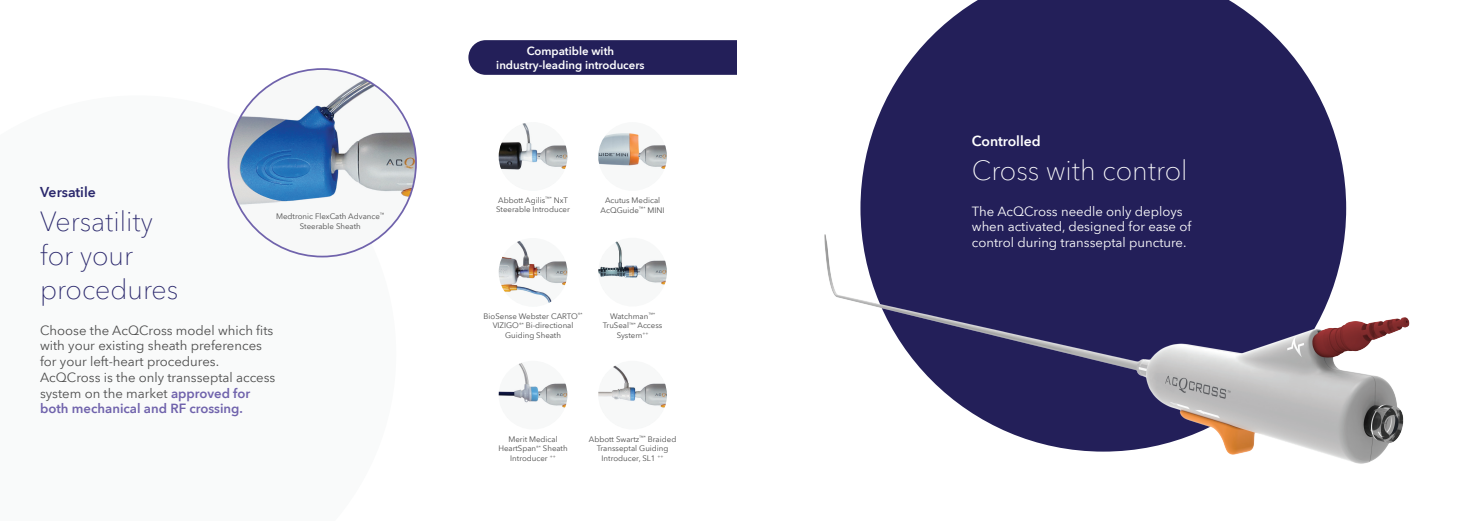
<style>
.page{position:relative;width:1474px;height:521px;background:#fff}
.page>*{position:absolute;margin:0;border:0;box-sizing:border-box;transform-origin:0 0}
.t1{font:100 27.12px/34.1px "Avenir Next World";color:#2a276c}
.t2{font:100 27.12px "Avenir Next World";color:#fff}
.t3{font:600 14px "Avenir Next World";color:#fff}
.t4{font:600 14px "Avenir Next World";color:#2a276c}
.t5{font:13.12px/15.8px "Avenir Next World";color:#4c4c4c}
.t6{font:13.12px/15.8px "Avenir Next World";color:#fff}
.t7{font:600 11.38px/13.7px "Avenir Next World";color:#fff;text-align:center}
.t8{font:7.88px/9.5px "Avenir Next World";color:#4c4c4c;text-align:center}
.s1{font-weight:600;color:#7063ac}
</style>
<div class="page">
<div style="left:468px;top:40px;width:302px;height:35px;background:#231f59;border-radius:17px"></div>
<img style="left:498px;top:122px;width:69px;height:69px;border-radius:34px">
<img style="left:598px;top:361px;width:69px;height:68px;border-radius:34px">
<img style="left:498px;top:238px;width:69px;height:69px;border-radius:34px">
<img style="left:598px;top:238px;width:69px;height:68px;border-radius:34px">
<img style="left:498px;top:361px;width:69px;height:68px;border-radius:34px">
<img style="left:598px;top:122px;width:69px;height:69px;border-radius:34px">
<img style="left:228px;top:69px;width:188px;height:188px;border-radius:94px">
<svg style="left:860px;top:0;width:486px;height:225px;background:#423f70"></svg>
<img style="left:824px;top:225px;width:586px;height:239px">
<div style="left:737px;top:31px;width:41px;height:64px;background:#fff"></div>
<h2 class="t4" style="left:40px;top:184px;width:57px">Versatile</h2>
<h1 class="t1" style="left:40px;top:204px;width:140px">Versatility for your procedures</h1>
<h3 class="t5" style="left:40px;top:322px;width:237px">Choose the AcQCross model which fits with your existing sheath preferences for your left-heart procedures.<br>AcQCross is the only transseptal access system on the market <span class="s1">approved for both mechanical and RF crossing.</span></h3>
<p class="t8" style="left:276px;top:212px;width:110px">Medtronic FlexCath Advance<sup>™<br></sup>Steerable Sheath</p>
<h3 class="t7" style="left:496px;top:44px;width:150px">Compatible with industry-leading introducers</h3>
<p class="t8" style="left:496px;top:195px;width:75px;text-align:left">Abbott Agilis<sup>™*</sup> NxT<br>Steerable Introducer</p>
<p class="t8" style="left:600px;top:196px;width:65px">Acutus Medical<br>AcQGuide<sup>™*</sup> MINI</p>
<p class="t8" style="left:483px;top:311px;width:100px">BioSense Webster CARTO<sup>®*<br></sup>VIZIGO<sup>®*</sup> Bi-directional<br>Guiding Sheath</p>
<p class="t8" style="left:603px;top:311px;width:61px">Watchman<sup>™*<br></sup>TruSeal<sup>™*</sup> Access<br>System<sup>++</sup></p>
<p class="t8" style="left:498px;top:435px;width:71px">Merit Medical<br>HeartSpan<sup>®*</sup> Sheath<br>Introducer <sup>++</sup></p>
<p class="t8" style="left:589px;top:434px;width:89px">Abbott Swartz<sup>™*</sup> Braided<br>Transseptal Guiding<br>Introducer, SL1 <sup>++</sup></p>
<h2 class="t3" style="left:971px;top:133px;width:70px">Controlled</h2>
<h1 class="t2" style="left:971px;top:149px;width:217px">Cross with control</h1>
<h3 class="t6" style="left:971px;top:203px;width:221px">The AcQCross needle only deploys when activated, designed for ease of control during transseptal puncture.</h3>
</div>
